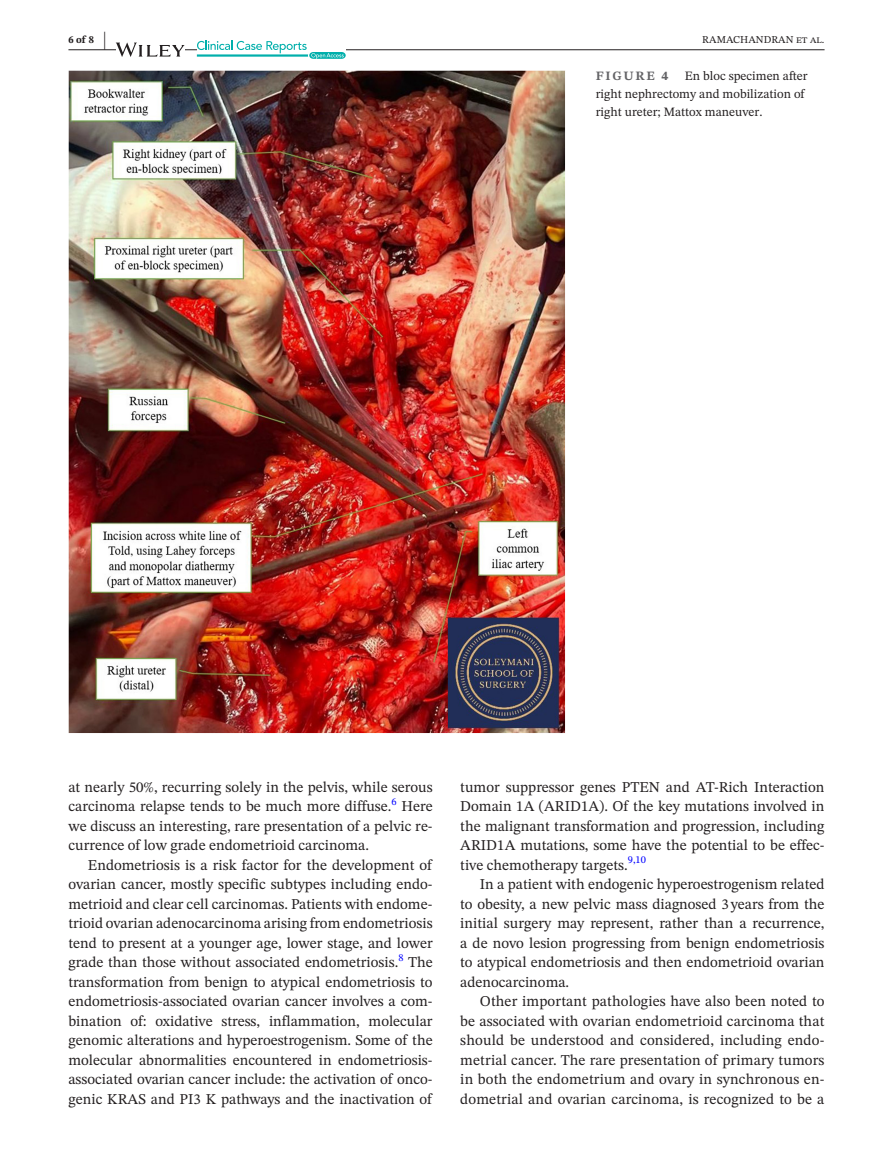
<style>
.page{position:relative;width:893px;height:1174px;background:#fff}
.page>*{position:absolute;margin:0;border:0;box-sizing:border-box;transform-origin:0 0}
.t1{font:15px/19.5px "STIX Two Text";color:#231f20;text-align:justify}
.t2{font:12.75px/18px "STIX Two Text";color:#231f20}
.t3{font:700 12.75px "STIX Two Text";letter-spacing:.14em;color:#636366}
.t4{font:10.5px "STIX Two Text";color:#231f20}
.t5{font:10.5px "STIX Two Text";color:#00f}
.t6{font:700 10.5px "STIX Two Text";color:#231f20}
.s1{font-size:21px}
</style>
<div class="page">
<hr style="left:68px;top:49px;width:756px;height:1px;background:#231f20">
<svg style="left:116px;top:43px;width:69px;height:14px"></svg>
<svg style="left:197px;top:41px;width:149px;height:18px"></svg>
<img style="left:68px;top:70px;width:497px;height:663px">
<p class="t6" style="left:68px;top:32px;width:39px">6 of 8 <span class="s1">|</span></p>
<p class="t4" style="left:702px;top:32px;width:124px">RAMACHANDRAN et al.</p>
<p class="t2" style="left:596px;top:66px;width:213px;text-indent:89px">En bloc specimen after right nephrectomy and mobilization of right ureter; Mattox maneuver.</p>
<p class="t3" style="left:596px;top:66px;width:74px">FIGURE 4</p>
<p class="t1" style="left:68px;top:777px;width:366px">at nearly 50%, recurring solely in the pelvis, while serous carcinoma relapse tends to be much more diffuse.</p>
<p class="t5" style="left:391px;top:793px;width:7px">6</p>
<p class="t1" style="left:68px;top:796px;width:366px;text-indent:333px">Here we discuss an interesting, rare presentation of a pelvic re&shy;currence of low grade endometrioid carcinoma.</p>
<p class="t1" style="left:68px;top:855px;width:366px;text-indent:19px">Endometriosis is a risk factor for the development of ovarian cancer, mostly specific subtypes including endo&shy;metrioid and clear cell carcinomas. Patients with endome&shy;trioid ovarian adenocarcinoma arising from endometriosis tend to present at a younger age, lower stage, and lower grade than those without associated endometriosis.</p>
<p class="t5" style="left:398px;top:949px;width:7px">8</p>
<p class="t1" style="left:68px;top:952px;width:366px;text-indent:340px">The transformation from benign to atypical endometriosis to endometriosis-associated ovarian cancer involves a com&shy;bination of: oxidative stress, inflammation, molecular genomic alterations and hyperoestrogenism. Some of the molecular abnormalities encountered in endometriosis&shy;associated ovarian cancer include: the activation of onco&shy;genic KRAS and PI3 K pathways and the inactivation of</p>
<p class="t1" style="left:460px;top:777px;width:366px">tumor suppressor genes PTEN and AT-Rich Interaction Domain 1A (ARID1A). Of the key mutations involved in the malignant transformation and progression, including ARID1A mutations, some have the potential to be effec&shy;tive chemotherapy targets.</p>
<p class="t5" style="left:628px;top:852px;width:20px">9,10</p>
<p class="t1" style="left:460px;top:874px;width:366px;text-indent:20px">In a patient with endogenic hyperoestrogenism related to obesity, a new pelvic mass diagnosed 3 years from the initial surgery may represent, rather than a recurrence, a de novo lesion progressing from benign endometriosis to atypical endometriosis and then endometrioid ovarian adenocarcinoma.</p>
<p class="t1" style="left:460px;top:991px;width:366px;text-indent:20px">Other important pathologies have also been noted to be associated with ovarian endometrioid carcinoma that should be understood and considered, including endo&shy;metrial cancer. The rare presentation of primary tumors in both the endometrium and ovary in synchronous en&shy;dometrial and ovarian carcinoma, is recognized to be a</p>
</div>
